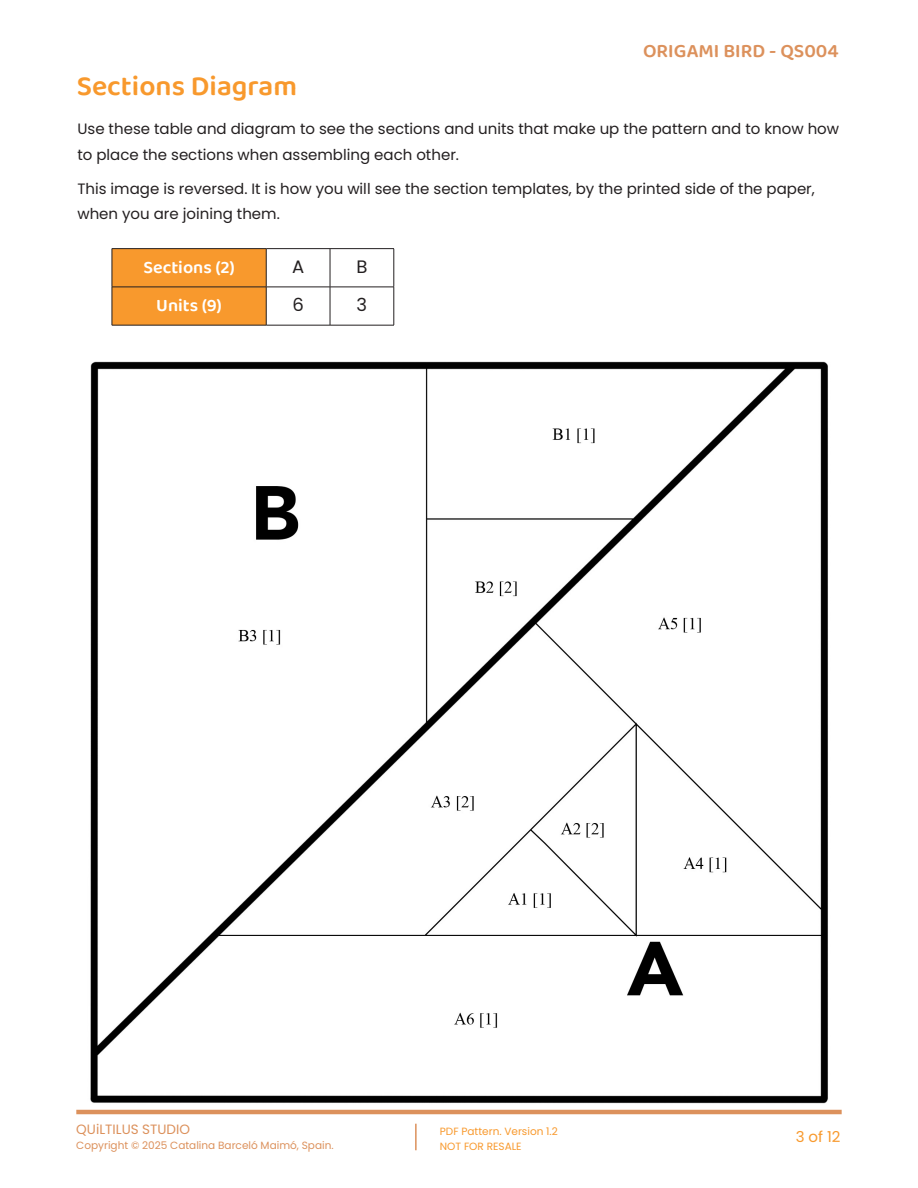
<style>
.page{position:relative;width:918px;height:1188px;background:#fff}
.page>*{position:absolute;margin:0;border:0;box-sizing:border-box;transform-origin:0 0}
.Títol_paràgraf{font:600 28.5px "Baloo 2";color:#f8992d}
.t1{font:600 19.5px "Baloo 2";color:#dc915c}
.Text_general{font:600 18px "Baloo 2";color:#fff}
.Text_general-2{font:18px "Poppins";color:#231f20}
.Text_general-3{font:15px/25.5px "Poppins";color:#231f20}
.t2{font:15px "Poppins";color:#f8992d}
.t3{font:13.5px "Poppins";color:#dc915c}
.t4{font:10.5px "Poppins";color:#dc915c}
.t5{font:10.5px/15px "Poppins";color:#f8992d}
</style>
<div class="page">
<img style="left:76px;top:361px;width:766px;height:754px">
<hr style="left:76px;top:1110px;width:766px;height:4px;background:#dc915c">
<hr style="left:415px;top:1124px;width:2px;height:26px;background:#dc915c">
<div style="left:113px;top:249px;width:153px;height:76px;background:#f8992d"></div>
<hr style="left:112px;top:248px;width:154px;height:1px;background:#231f20">
<hr style="left:112px;top:249px;width:1px;height:38px;background:#231f20">
<hr style="left:266px;top:248px;width:64px;height:1px;background:#231f20">
<hr style="left:266px;top:249px;width:1px;height:38px;background:#231f20">
<hr style="left:330px;top:248px;width:64px;height:1px;background:#231f20">
<hr style="left:330px;top:249px;width:1px;height:38px;background:#231f20">
<hr style="left:394px;top:249px;width:1px;height:38px;background:#231f20">
<hr style="left:112px;top:287px;width:154px;height:1px;background:#231f20">
<hr style="left:112px;top:287px;width:1px;height:38px;background:#231f20">
<hr style="left:266px;top:287px;width:64px;height:1px;background:#231f20">
<hr style="left:266px;top:287px;width:1px;height:38px;background:#231f20">
<hr style="left:330px;top:287px;width:64px;height:1px;background:#231f20">
<hr style="left:330px;top:287px;width:1px;height:38px;background:#231f20">
<hr style="left:394px;top:287px;width:1px;height:38px;background:#231f20">
<hr style="left:112px;top:325px;width:154px;height:1px;background:#231f20">
<hr style="left:266px;top:325px;width:64px;height:1px;background:#231f20">
<hr style="left:330px;top:325px;width:64px;height:1px;background:#231f20">
<p class="Títol_paràgraf" style="left:77px;top:66px;width:222px">Sections Diagram</p>
<h2 class="t1" style="left:643px;top:37px;width:197px">ORIGAMI BIRD - QS004</h2>
<p class="Text_general-3" style="left:77px;top:117px;width:763px">Use these table and diagram to see the sections and units that make up the pattern and to know how to place the sections when assembling each other.</p>
<p class="Text_general-3" style="left:77px;top:176px;width:739px">This image is reversed. It is how you will see the section templates, by the printed side of the paper, when you are joining them.</p>
<p class="Text_general" style="left:143px;top:255px;width:93px">Sections (2)</p>
<p class="Text_general-2" style="left:292px;top:256px;width:14px">A</p>
<p class="Text_general-2" style="left:356px;top:256px;width:13px">B</p>
<p class="Text_general" style="left:156px;top:293px;width:67px">Units (9)</p>
<p class="Text_general-2" style="left:292px;top:294px;width:13px">6</p>
<p class="Text_general-2" style="left:357px;top:294px;width:12px">3</p>
<p class="t3" style="left:76px;top:1122px;width:115px">QUiLTILUS STUDIO</p>
<p class="t4" style="left:76px;top:1140px;width:259px">Copyright © 2025 Catalina Barceló Maimó, Spain.</p>
<p class="t5" style="left:440px;top:1124px;width:120px">PDF Pattern. Version 1.2<br>NOT FOR RESALE</p>
<p class="t2" style="left:796px;top:1128px;width:46px">3 of 12</p>
</div>
